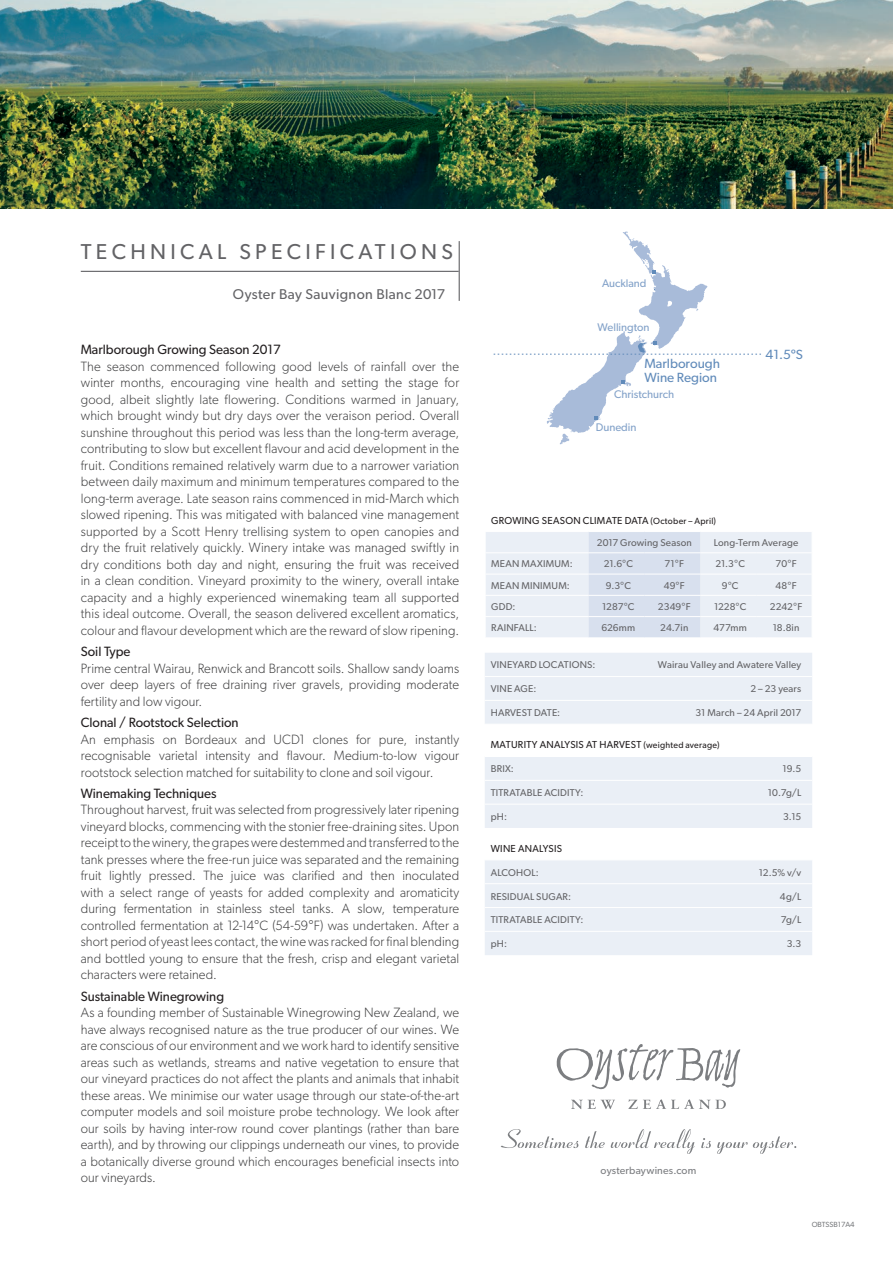
<style>
.page{position:relative;width:893px;height:1263px;background:#fff}
.page>*{position:absolute;margin:0;border:0;box-sizing:border-box;transform-origin:0 0}
.t1{font:21.6px "Gibson";letter-spacing:.2em;color:#636366}
.t2{font:14.25px "Gibson";letter-spacing:.025em;color:#636366}
.t3{font:300 13.5px/16.5px "Gibson";letter-spacing:.01em;color:#3e3e3f;text-align:justify}
.t4{font:13.5px "Gibson";color:#231f20}
.t5{font:13.35px/14.4px "Gibson";color:#618bba}
.t6{font:11.1px "Gibson";color:#83a2c9}
.t7{font:10.5px "Gibson";letter-spacing:.015em;color:#7c7e81}
.t8{font:10.2px "Gibson";letter-spacing:.03em;color:#231f20}
.t9{font:9.9px "Gibson";letter-spacing:.02em;color:#636366}
.t10{font:7.5px "Gibson";color:#7c7e81}
.s1{font-size:9px}
</style>
<div class="page">
<img style="left:0;top:0;width:893px;height:208px">
<hr style="left:81px;top:271px;width:378px;height:1px;background:#636366">
<hr style="left:459px;top:241px;width:1px;height:60px;background:#636366">
<svg style="left:556px;top:1044px;width:184px;height:45px"></svg>
<svg style="left:571px;top:1100px;width:44px;height:9px"></svg>
<svg style="left:628px;top:1099px;width:98px;height:10px"></svg>
<svg style="left:501px;top:1129px;width:295px;height:25px"></svg>
<svg style="left:494px;top:231px;width:267px;height:213px"></svg>
<svg style="left:486px;top:532px;width:326px;height:105px;background:#e4eaf3"></svg>
<div style="left:485px;top:653px;width:327px;height:71px;background:#eaeff6"></div>
<hr style="left:485px;top:676px;width:327px;height:1px;background:#fff">
<hr style="left:485px;top:700px;width:327px;height:1px;background:#fff">
<div style="left:485px;top:757px;width:327px;height:71px;background:#eaeff6"></div>
<hr style="left:485px;top:780px;width:327px;height:1px;background:#fff">
<hr style="left:485px;top:804px;width:327px;height:1px;background:#fff">
<div style="left:485px;top:860px;width:327px;height:95px;background:#eaeff6"></div>
<hr style="left:485px;top:883px;width:327px;height:1px;background:#fff">
<hr style="left:485px;top:907px;width:327px;height:1px;background:#fff">
<hr style="left:485px;top:931px;width:327px;height:1px;background:#fff">
<h1 class="t1" style="left:81px;top:239px;width:374px">TECHNICAL SPECIFICATIONS</h1>
<p class="t2" style="left:233px;top:285px;width:214px">Oyster Bay Sauvignon Blanc 2017</p>
<p class="t4" style="left:81px;top:342px;width:202px">Marlborough Growing Season 2017</p>
<p class="t3" style="left:81px;top:358px;width:380px">The season commenced following good levels of rainfall over the winter months, encouraging vine health and setting the stage for good, albeit slightly late flowering. Conditions warmed in January, which brought windy but dry days over the veraison period. Overall sunshine throughout this period was less than the long-term average, contributing to slow but excellent flavour and acid development in the fruit. Conditions remained relatively warm due to a narrower variation between daily maximum and minimum temperatures compared to the long-term average. Late season rains commenced in mid-March which slowed ripening. This was mitigated with balanced vine management supported by a Scott Henry trellising system to open canopies and dry the fruit relatively quickly. Winery intake was managed swiftly in dry conditions both day and night, ensuring the fruit was received in a clean condition. Vineyard proximity to the winery, overall intake capacity and a highly experienced winemaking team all supported this ideal outcome. Overall, the season delivered excellent aromatics, colour and flavour development which are the reward of slow ripening.</p>
<p class="t4" style="left:81px;top:643px;width:51px">Soil Type</p>
<p class="t3" style="left:81px;top:660px;width:380px">Prime central Wairau, Renwick and Brancott soils. Shallow sandy loams over deep layers of free draining river gravels, providing moderate fertility and low vigour.</p>
<p class="t4" style="left:81px;top:714px;width:159px">Clonal / Rootstock Selection</p>
<p class="t3" style="left:81px;top:730px;width:380px">An emphasis on Bordeaux and UCD1 clones for pure, instantly recognisable varietal intensity and flavour. Medium-to-low vigour rootstock selection matched for suitability to clone and soil vigour.</p>
<p class="t4" style="left:81px;top:785px;width:137px">Winemaking Techniques</p>
<p class="t3" style="left:81px;top:801px;width:380px">Throughout harvest, fruit was selected from progressively later ripening vineyard blocks, commencing with the stonier free-draining sites. Upon receipt to the winery, the grapes were destemmed and transferred to the tank presses where the free-run juice was separated and the remaining fruit lightly pressed. The juice was clarified and then inoculated with a select range of yeasts for added complexity and aromaticity during fermentation in stainless steel tanks. A slow, temperature controlled fermentation at 12-14°C (54-59°F) was undertaken. After a short period of yeast lees contact, the wine was racked for final blending and bottled young to ensure that the fresh, crisp and elegant varietal characters were retained.</p>
<p class="t4" style="left:81px;top:988px;width:145px">Sustainable Winegrowing</p>
<p class="t3" style="left:81px;top:1004px;width:380px">As a founding member of Sustainable Winegrowing New Zealand, we have always recognised nature as the true producer of our wines. We are conscious of our environment and we work hard to identify sensitive areas such as wetlands, streams and native vegetation to ensure that our vineyard practices do not affect the plants and animals that inhabit these areas. We minimise our water usage through our state-of-the-art computer models and soil moisture probe technology. We look after our soils by having inter-row round cover plantings (rather than bare earth), and by throwing our clippings underneath our vines, to provide a botanically diverse ground which encourages beneficial insects into our vineyards.</p>
<p class="t6" style="left:602px;top:276px;width:46px">Auckland</p>
<p class="t6" style="left:597px;top:320px;width:54px">Wellington</p>
<p class="t5" style="left:645px;top:356px;width:77px">Marlborough<br>Wine Region</p>
<p class="t6" style="left:614px;top:388px;width:62px">Christchurch</p>
<p class="t6" style="left:596px;top:421px;width:42px">Dunedin</p>
<p class="t5" style="left:766px;top:347px;width:39px">41.5ºS</p>
<p class="t8" style="left:491px;top:514px;width:226px">GROWING SEASON CLIMATE DATA <span class="s1">(October – April)</span></p>
<p class="t9" style="left:597px;top:537px;width:96px">2017 Growing Season</p>
<p class="t9" style="left:714px;top:537px;width:86px">Long-Term Average</p>
<p class="t9" style="left:491px;top:558px;width:83px">MEAN MAXIMUM:</p>
<p class="t9" style="left:604px;top:558px;width:31px">21.6°C</p>
<p class="t9" style="left:665px;top:558px;width:21px">71°F</p>
<p class="t9" style="left:715px;top:558px;width:31px">21.3°C</p>
<p class="t9" style="left:776px;top:558px;width:22px">70°F</p>
<p class="t9" style="left:491px;top:579px;width:80px">MEAN MINIMUM:</p>
<p class="t9" style="left:606px;top:579px;width:27px">9.3°C</p>
<p class="t9" style="left:664px;top:579px;width:23px">49°F</p>
<p class="t9" style="left:722px;top:579px;width:18px">9°C</p>
<p class="t9" style="left:775px;top:579px;width:23px">48°F</p>
<p class="t9" style="left:491px;top:600px;width:26px">GDD:</p>
<p class="t9" style="left:602px;top:600px;width:34px">1287°C</p>
<p class="t9" style="left:658px;top:600px;width:34px">2349°F</p>
<p class="t9" style="left:714px;top:600px;width:34px">1228°C</p>
<p class="t9" style="left:770px;top:600px;width:34px">2242°F</p>
<p class="t9" style="left:491px;top:622px;width:47px">RAINFALL:</p>
<p class="t9" style="left:601px;top:622px;width:35px">626mm</p>
<p class="t9" style="left:660px;top:622px;width:30px">24.7in</p>
<p class="t9" style="left:713px;top:622px;width:35px">477mm</p>
<p class="t9" style="left:773px;top:622px;width:28px">18.8in</p>
<p class="t9" style="left:491px;top:659px;width:106px">VINEYARD LOCATIONS:</p>
<p class="t9" style="left:658px;top:659px;width:145px">Wairau Valley and Awatere Valley</p>
<p class="t9" style="left:491px;top:683px;width:47px">VINE AGE:</p>
<p class="t9" style="left:750px;top:683px;width:52px">2 – 23 years</p>
<p class="t9" style="left:491px;top:707px;width:71px">HARVEST DATE:</p>
<p class="t9" style="left:696px;top:707px;width:107px">31 March – 24 April 2017</p>
<p class="t8" style="left:491px;top:739px;width:230px">MATURITY ANALYSIS AT HARVEST <span class="s1">(weighted average)</span></p>
<p class="t9" style="left:491px;top:763px;width:25px">BRIX:</p>
<p class="t9" style="left:783px;top:763px;width:20px">19.5</p>
<p class="t9" style="left:491px;top:787px;width:94px">TITRATABLE ACIDITY:</p>
<p class="t9" style="left:768px;top:787px;width:35px">10.7g/L</p>
<p class="t9" style="left:491px;top:811px;width:18px">pH:</p>
<p class="t9" style="left:783px;top:811px;width:20px">3.15</p>
<p class="t8" style="left:491px;top:842px;width:73px">WINE ANALYSIS</p>
<p class="t9" style="left:491px;top:866px;width:49px">ALCOHOL:</p>
<p class="t9" style="left:759px;top:866px;width:44px">12.5% v/v</p>
<p class="t9" style="left:491px;top:890px;width:82px">RESIDUAL SUGAR:</p>
<p class="t9" style="left:780px;top:890px;width:23px">4g/L</p>
<p class="t9" style="left:491px;top:914px;width:94px">TITRATABLE ACIDITY:</p>
<p class="t9" style="left:781px;top:914px;width:22px">7g/L</p>
<p class="t9" style="left:491px;top:938px;width:18px">pH:</p>
<p class="t9" style="left:787px;top:938px;width:16px">3.3</p>
<p class="t7" style="left:601px;top:1164px;width:97px">oysterbaywines.com</p>
<p class="t10" style="left:812px;top:1220px;width:45px">OBTSSB17A4</p>
</div>
